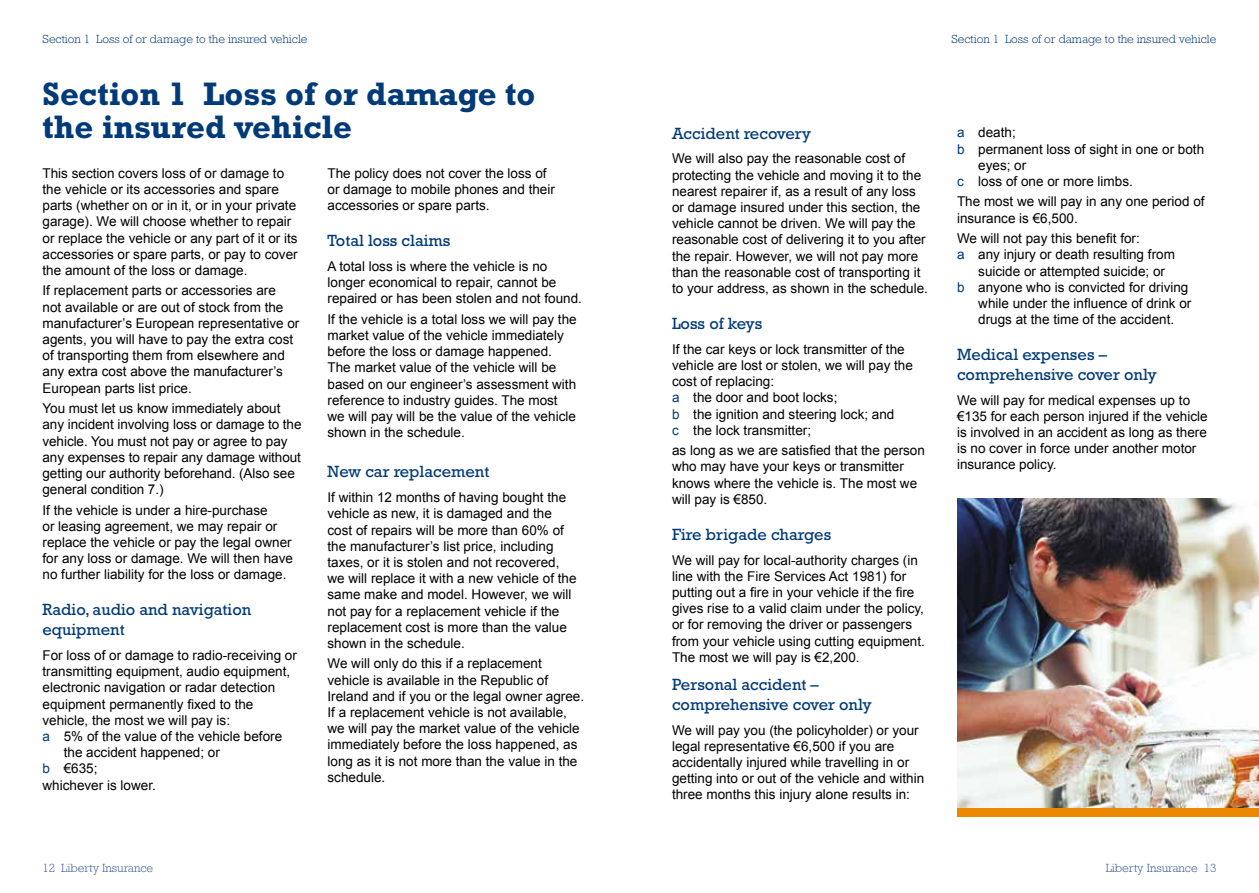
<style>
.page{position:relative;width:1259px;height:893px;background:#fff}
.page>*{position:absolute;margin:0;border:0;box-sizing:border-box;transform-origin:0 0}
.t1{font:700 33px/33px "Rockwell Std";color:#003a78}
.t2{font:16.5px/19.8px "Rockwell Std";color:#003a78}
.t3{font:13.5px/16.2px "Arial";color:#000}
.t4{font:300 12px "Rockwell Std";color:#003a78}
.t5{font:300 12px "Rockwell Std";color:#38558f}
.s1{color:#003a78}
</style>
<div class="page">
<div style="left:957px;top:782px;width:302px;height:34px;background:#eb8800"></div>
<img style="left:957px;top:499px;width:302px;height:309px">
<p class="t4" style="left:43px;top:32px;width:266px">Section 1 Loss of or damage to the insured vehicle</p>
<p class="t4" style="left:951px;top:32px;width:266px">Section 1 Loss of or damage to the insured vehicle</p>
<h1 class="t1" style="left:43px;top:77px;width:494px">Section 1 Loss of or damage to the insured vehicle</h1>
<p class="t3" style="left:43px;top:165px;width:257px">This section covers loss of or damage to the vehicle or its accessories and spare parts (whether on or in it, or in your private garage). We will choose whether to repair or replace the vehicle or any part of it or its accessories or spare parts, or pay to cover the amount of the loss or damage.</p>
<p class="t3" style="left:43px;top:283px;width:258px">If replacement parts or accessories are<br>not available or are out of stock from the manufacturer’s European representative or agents, you will have to pay the extra cost of transporting them from elsewhere and any extra cost above the manufacturer’s European parts list price.</p>
<p class="t3" style="left:43px;top:400px;width:260px">You must let us know immediately about any incident involving loss or damage to the vehicle. You must not pay or agree to pay any expenses to repair any damage without getting our authority beforehand. (Also see general condition 7.)</p>
<p class="t3" style="left:43px;top:502px;width:252px">If the vehicle is under a hire-purchase<br>or leasing agreement, we may repair or replace the vehicle or pay the legal owner for any loss or damage. We will then have no further liability for the loss or damage.</p>
<p class="t2" style="left:43px;top:600px;width:210px">Radio, audio and navigation equipment</p>
<p class="t3" style="left:43px;top:647px;width:256px">For loss of or damage to radio-receiving or</p>
<p class="t3" style="left:43px;top:663px;width:249px">transmitting equipment, audio equipment,</p>
<p class="t3" style="left:43px;top:680px;width:234px">electronic navigation or radar detection</p>
<p class="t3" style="left:43px;top:696px;width:212px">equipment permanently fixed to the</p>
<p class="t3" style="left:43px;top:712px;width:189px">vehicle, the most we will pay is:</p>
<p class="t3" style="left:43px;top:728px;width:241px"><span class="s1">a</span> 5% of the value of the vehicle before</p>
<p class="t3" style="left:64px;top:744px;width:158px">the accident happened; or</p>
<p class="t3" style="left:43px;top:761px;width:57px"><span class="s1">b</span> €635;</p>
<p class="t3" style="left:43px;top:777px;width:115px">whichever is lower.</p>
<p class="t3" style="left:327px;top:165px;width:229px">The policy does not cover the loss of or damage to mobile phones and their accessories or spare parts.</p>
<p class="t2" style="left:327px;top:231px;width:124px">Total loss claims</p>
<p class="t3" style="left:327px;top:258px;width:256px">A total loss is where the vehicle is no longer economical to repair, cannot be repaired or has been stolen and not found.</p>
<p class="t3" style="left:327px;top:311px;width:251px">If the vehicle is a total loss we will pay the market value of the vehicle immediately before the loss or damage happened.<br>The market value of the vehicle will be based on our engineer’s assessment with reference to industry guides. The most we will pay will be the value of the vehicle shown in the schedule.</p>
<p class="t2" style="left:327px;top:462px;width:163px">New car replacement</p>
<p class="t3" style="left:327px;top:489px;width:251px">If within 12 months of having bought the vehicle as new, it is damaged and the cost of repairs will be more than 60% of the manufacturer’s list price, including taxes, or it is stolen and not recovered, we will replace it with a new vehicle of the same make and model. However, we will not pay for a replacement vehicle if the replacement cost is more than the value shown in the schedule.</p>
<p class="t3" style="left:327px;top:656px;width:258px">We will only do this if a replacement vehicle is available in the Republic of Ireland and if you or the legal owner agree.<br>If a replacement vehicle is not available, we will pay the market value of the vehicle immediately before the loss happened, as long as it is not more than the value in the schedule.</p>
<p class="t2" style="left:672px;top:123px;width:141px">Accident recovery</p>
<p class="t3" style="left:672px;top:151px;width:257px">We will also pay the reasonable cost of protecting the vehicle and moving it to the nearest repairer if, as a result of any loss or damage insured under this section, the vehicle cannot be driven. We will pay the reasonable cost of delivering it to you after the repair. However, we will not pay more than the reasonable cost of transporting it to your address, as shown in the schedule.</p>
<p class="t2" style="left:672px;top:313px;width:92px">Loss of keys</p>
<p class="t3" style="left:672px;top:341px;width:242px">If the car keys or lock transmitter of the vehicle are lost or stolen, we will pay the cost of replacing:<br><span class="s1">a</span> the door and boot locks;<br><span class="s1">b</span> the ignition and steering lock; and<br><span class="s1">c</span> the lock transmitter;</p>
<p class="t3" style="left:672px;top:443px;width:254px">as long as we are satisfied that the person who may have your keys or transmitter knows where the vehicle is. The most we will pay is €850.</p>
<p class="t2" style="left:672px;top:524px;width:161px">Fire brigade charges</p>
<p class="t3" style="left:672px;top:552px;width:254px">We will pay for local-authority charges (in line with the Fire Services Act 1981) for putting out a fire in your vehicle if the fire gives rise to a valid claim under the policy, or for removing the driver or passengers from your vehicle using cutting equipment.<br>The most we will pay is €2,200.</p>
<p class="t2" style="left:672px;top:674px;width:201px">Personal accident – comprehensive cover only</p>
<p class="t3" style="left:672px;top:722px;width:254px">We will pay you (the policyholder) or your legal representative €6,500 if you are accidentally injured while travelling in or getting into or out of the vehicle and within three months this injury alone results in:</p>
<p class="t3" style="left:957px;top:125px;width:60px"><span class="s1">a</span> death;</p>
<p class="t3" style="left:957px;top:141px;width:249px"><span class="s1">b</span> permanent loss of sight in one or both</p>
<p class="t3" style="left:978px;top:157px;width:50px">eyes; or</p>
<p class="t3" style="left:957px;top:173px;width:177px"><span class="s1">c</span> loss of one or more limbs.</p>
<p class="t3" style="left:957px;top:194px;width:249px">The most we will pay in any one period of insurance is €6,500.</p>
<p class="t3" style="left:957px;top:230px;width:184px">We will not pay this benefit for:</p>
<p class="t3" style="left:957px;top:247px;width:219px"><span class="s1">a</span> any injury or death resulting from</p>
<p class="t3" style="left:978px;top:263px;width:188px">suicide or attempted suicide; or</p>
<p class="t3" style="left:957px;top:279px;width:233px"><span class="s1">b</span> anyone who is convicted for driving</p>
<p class="t3" style="left:978px;top:295px;width:215px">while under the influence of drink or</p>
<p class="t3" style="left:978px;top:311px;width:197px">drugs at the time of the accident.</p>
<p class="t2" style="left:957px;top:344px;width:201px">Medical expenses – comprehensive cover only</p>
<p class="t3" style="left:957px;top:392px;width:252px">We will pay for medical expenses up to €135 for each person injured if the vehicle is involved in an accident as long as there is no cover in force under another motor insurance policy.</p>
<p class="t5" style="left:43px;top:861px;width:112px">12 Liberty Insurance</p>
<p class="t5" style="left:1105px;top:861px;width:112px">Liberty Insurance 13</p>
</div>
